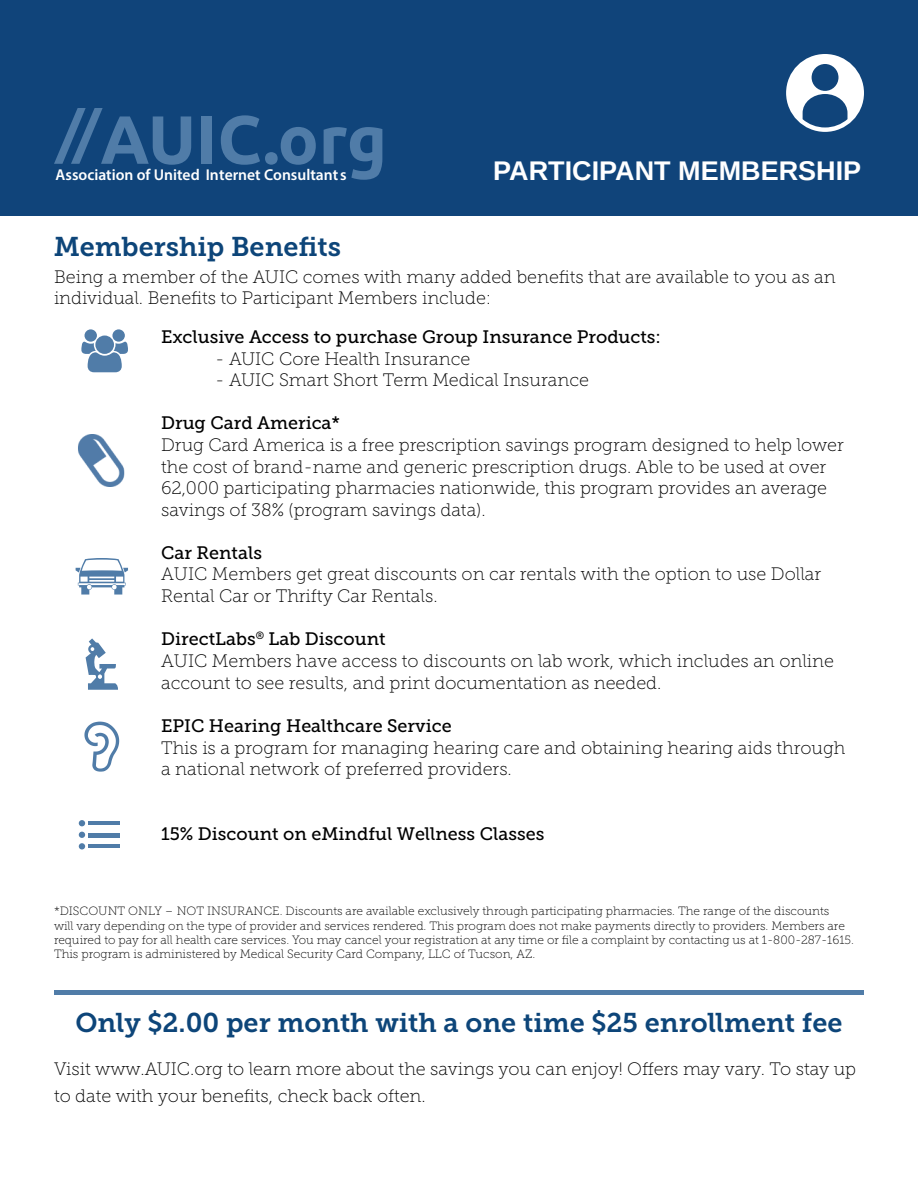
<style>
.page{position:relative;width:918px;height:1188px;background:#fff}
.page>*{position:absolute;margin:0;border:0;box-sizing:border-box;transform-origin:0 0}
.t1{font:27px "Museo Slab 700";color:#0d4579}
.t2{font:700 27px "Arimo";color:#fff}
.t3{font:18px/21.6px "Museo Slab 100";color:#000}
.t4{font:18px "Museo Slab 500";color:#000}
.t5{font:600 15.75px "Myriad Pro";color:#fff}
.t6{font:12px/14.4px "Museo Slab 100";color:#000}
.s1{font-family:"Museo Slab 500"}
</style>
<div class="page">
<div style="left:0;top:0;width:918px;height:216px;background:#10447a"></div>
<svg style="left:76px;top:558px;width:52px;height:37px"></svg>
<svg style="left:86px;top:638px;width:32px;height:52px"></svg>
<svg style="left:84px;top:722px;width:35px;height:50px"></svg>
<svg style="left:79px;top:820px;width:6px;height:6px"></svg>
<hr style="left:89px;top:821px;width:31px;height:4px;background:#507ca8">
<div style="left:89px;top:833px;width:31px;height:5px;background:#507ca8"></div>
<svg style="left:79px;top:832px;width:6px;height:17px"></svg>
<hr style="left:89px;top:845px;width:31px;height:3px;background:#507ca8">
<svg style="left:786px;top:54px;width:78px;height:78px"></svg>
<div style="left:54px;top:990px;width:810px;height:5px;background:#507ca8"></div>
<div style="left:201px;top:116px;width:11px;height:48px;background:#507ca8"></div>
<svg style="left:221px;top:115px;width:95px;height:50px"></svg>
<svg style="left:324px;top:127px;width:58px;height:53px"></svg>
<svg style="left:54px;top:108px;width:137px;height:57px"></svg>
<svg style="left:81px;top:329px;width:47px;height:43px"></svg>
<img style="left:78px;top:434px;width:47px;height:52px">
<p class="t5" style="left:56px;top:165px;width:293px">Association of United Internet Consultant s</p>
<p class="t2" style="left:493px;top:152px;width:369px">PARTICIPANT MEMBERSHIP</p>
<p class="t1" style="left:54px;top:231px;width:289px">Membership Benefits</p>
<p class="t3" style="left:54px;top:266px;width:783px">Being a member of the AUIC comes with many added benefits that are available to you as an individual. Benefits to Participant Members include:</p>
<p class="t4" style="left:161px;top:327px;width:501px">Exclusive Access to purchase Group Insurance Products:</p>
<p class="t3" style="left:215px;top:348px;width:257px">- AUIC Core Health Insurance</p>
<p class="t3" style="left:215px;top:369px;width:375px">- AUIC Smart Short Term Medical Insurance</p>
<p class="t3" style="left:161px;top:412px;width:684px"><span class="s1">Drug Card America*<br></span>Drug Card America is a free prescription savings program designed to help lower the cost of brand-name and generic prescription drugs. Able to be used at over 62,000 participating pharmacies nationwide, this program provides an average savings of 38% (program savings data).</p>
<p class="t3" style="left:161px;top:542px;width:662px"><span class="s1">Car Rentals<br></span>AUIC Members get great discounts on car rentals with the option to use Dollar<br>Rental Car or Thrifty Car Rentals.</p>
<p class="t3" style="left:161px;top:629px;width:674px"><span class="s1">DirectLabs</span><sup>®</sup> <span class="s1">Lab Discount<br></span>AUIC Members have access to discounts on lab work, which includes an online account to see results, and print documentation as needed.</p>
<p class="t3" style="left:161px;top:715px;width:686px"><span class="s1">EPIC Hearing Healthcare Service<br></span>This is a program for managing hearing care and obtaining hearing aids through a national network of preferred providers.</p>
<p class="t4" style="left:161px;top:824px;width:385px">15% Discount on eMindful Wellness Classes</p>
<p class="t6" style="left:54px;top:904px;width:777px">*DISCOUNT ONLY – NOT INSURANCE. Discounts are available exclusively through participating pharmacies. The range of the discounts</p>
<p class="t6" style="left:54px;top:918px;width:801px">will vary depending on the type of provider and services rendered. This program does not make payments directly to providers. Members are required to pay for all health care services. You may cancel your registration at any time or file a complaint by contacting us at 1-800-287-1615.<br>This program is administered by Medical Security Card Company, LLC of Tucson, AZ.</p>
<p class="t1" style="left:75px;top:1007px;width:769px">Only $2.00 per month with a one time $25 enrollment fee</p>
<p class="t3" style="left:54px;top:1055px;width:804px;line-height:27px">Visit www.AUIC.org to learn more about the savings you can enjoy! Offers may vary. To stay up to date with your benefits, check back often.</p>
</div>
